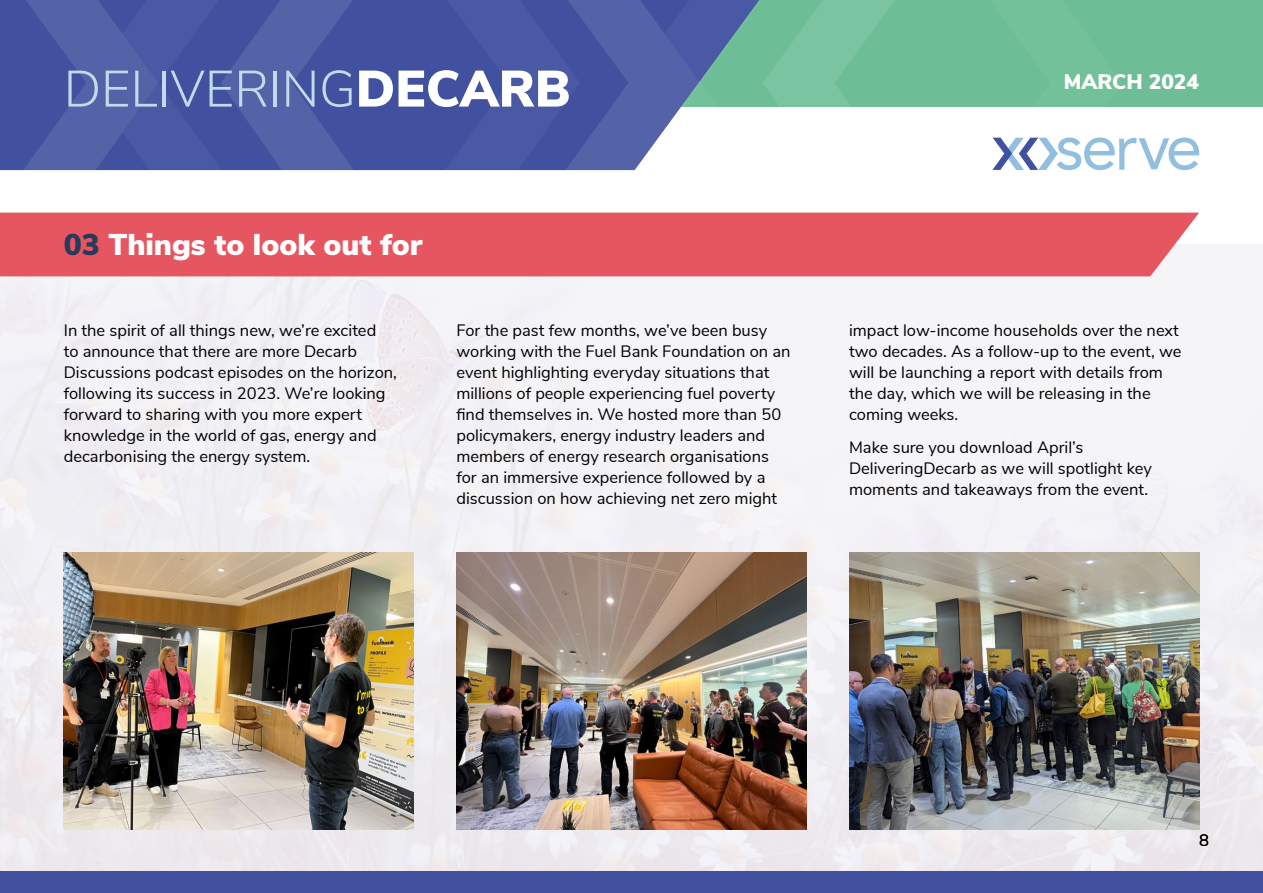
<style>
.page{position:relative;width:1263px;height:893px;background:#fff}
.page>*{position:absolute;margin:0;border:0;box-sizing:border-box;transform-origin:0 0}
.t1{font:300 51px "Nunito Sans";color:#c0dbeb}
.t2{font:900 30px "Nunito Sans";color:#fff}
.t3{font:900 21px "Nunito Sans";color:#fff}
.t4{font:16.5px/21px "Nunito Sans";color:#000}
.s1{font-weight:900;color:#fff}
.s2{color:#263a5d}
</style>
<div class="page">
<div style="left:361px;top:0;width:902px;height:106px;background:#6dbe97"></div>
<div style="left:0;top:872px;width:1263px;height:21px;background:#42519f"></div>
<svg style="left:0;top:0;width:1199px;height:170px"></svg>
<div style="left:0;top:244px;width:1263px;height:628px;background:#f3f2f7"></div>
<div style="left:0;top:213px;width:1199px;height:63px;background:#e65661"></div>
<img style="left:64px;top:553px;width:350px;height:276px">
<img style="left:456px;top:553px;width:350px;height:276px">
<img style="left:849px;top:553px;width:350px;height:276px">
<h1 class="t1" style="left:64px;top:52px;width:508px">DELIVERING<span class="s1">DECARB</span></h1>
<p class="t3" style="left:1064px;top:67px;width:137px">MARCH 2024</p>
<h2 class="t2" style="left:64px;top:223px;width:360px"><span class="s2">03</span> Things to look out for</h2>
<p class="t4" style="left:64px;top:318px;width:335px">In the spirit of all things new, we’re excited<br>to announce that there are more Decarb Discussions podcast episodes on the horizon, following its success in 2023. We’re looking forward to sharing with you more expert knowledge in the world of gas, energy and decarbonising the energy system.</p>
<p class="t4" style="left:456px;top:318px;width:336px">For the past few months, we’ve been busy working with the Fuel Bank Foundation on an event highlighting everyday situations that millions of people experiencing fuel poverty find themselves in. We hosted more than 50 policymakers, energy industry leaders and members of energy research organisations for an immersive experience followed by a discussion on how achieving net zero might</p>
<p class="t4" style="left:849px;top:318px;width:334px">impact low-income households over the next two decades. As a follow-up to the event, we will be launching a report with details from the day, which we will be releasing in the coming weeks.</p>
<p class="t4" style="left:849px;top:436px;width:304px">Make sure you download April’s<br>DeliveringDecarb as we will spotlight key moments and takeaways from the event.</p>
<p class="t4" style="left:1199px;top:829px;width:11px">8</p>
</div>
